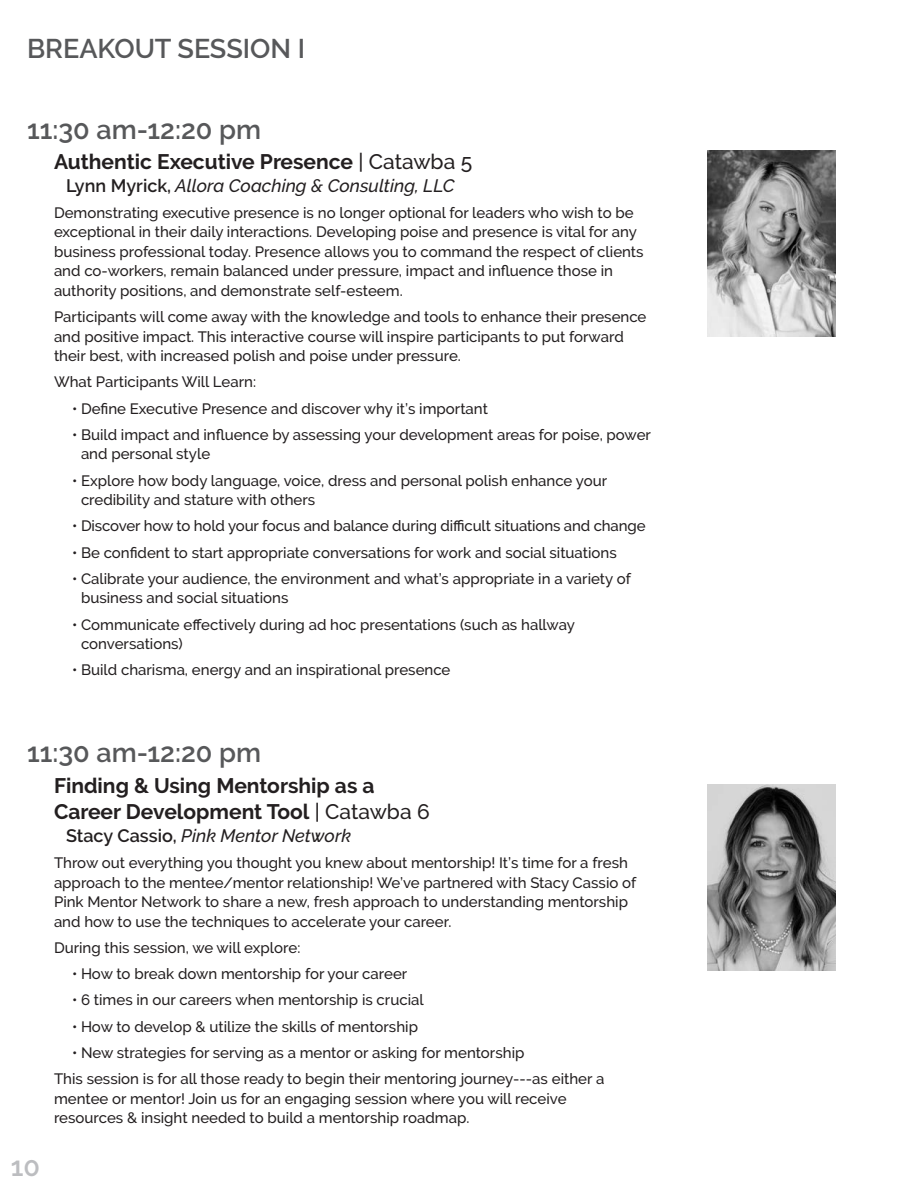
<style>
.page{position:relative;width:918px;height:1188px;background:#fff}
.page>*{position:absolute;margin:0;border:0;box-sizing:border-box;transform-origin:0 0}
.t1{font:600 27px "Raleway";color:#57585a}
.t2{font:600 27px "Raleway";color:#bcbdc0}
.t3{font:700 21px "Raleway";color:#231f20}
.t4{font:italic 500 18px "Raleway";color:#231f20}
.t5{font:500 15px/19.5px "Raleway";color:#231f20}
.s1{font-weight:500}
.s2{font-weight:600;font-style:normal}
</style>
<div class="page">
<img style="left:708px;top:151px;width:128px;height:186px">
<img style="left:708px;top:784px;width:128px;height:186px">
<p class="t1" style="left:27px;top:33px;width:280px">BREAKOUT SESSION I</p>
<p class="t1" style="left:27px;top:114px;width:236px">11:30 am-12:20 pm</p>
<p class="t3" style="left:54px;top:150px;width:420px">Authentic Executive Presence <span class="s1">| Catawba 5</span></p>
<p class="t4" style="left:66px;top:175px;width:390px"><span class="s2">Lynn Myrick,</span> Allora Coaching &amp; Consulting, LLC</p>
<p class="t5" style="left:54px;top:203px;width:591px">Demonstrating executive presence is no longer optional for leaders who wish to be exceptional in their daily interactions. Developing poise and presence is vital for any business professional today. Presence allows you to command the respect of clients and co-workers, remain balanced under pressure, impact and influence those in authority positions, and demonstrate self-esteem.</p>
<p class="t5" style="left:54px;top:307px;width:594px">Participants will come away with the knowledge and tools to enhance their presence and positive impact. This interactive course will inspire participants to put forward their best, with increased polish and poise under pressure.</p>
<p class="t5" style="left:54px;top:372px;width:204px">What Participants Will Learn:</p>
<p class="t5" style="left:72px;top:399px;width:417px">• Define Executive Presence and discover why it’s important</p>
<p class="t5" style="left:81px;top:425px;width:571px;text-indent:-9px">• Build impact and influence by assessing your development areas for poise, power and personal style</p>
<p class="t5" style="left:81px;top:471px;width:528px;text-indent:-9px">• Explore how body language, voice, dress and personal polish enhance your credibility and stature with others</p>
<p class="t5" style="left:72px;top:516px;width:575px">• Discover how to hold your focus and balance during difficult situations and change</p>
<p class="t5" style="left:72px;top:543px;width:546px">• Be confident to start appropriate conversations for work and social situations</p>
<p class="t5" style="left:81px;top:569px;width:551px;text-indent:-9px">• Calibrate your audience, the environment and what’s appropriate in a variety of business and social situations</p>
<p class="t5" style="left:81px;top:615px;width:495px;text-indent:-9px">• Communicate effectively during ad hoc presentations (such as hallway conversations)</p>
<p class="t5" style="left:72px;top:660px;width:380px">• Build charisma, energy and an inspirational presence</p>
<p class="t1" style="left:27px;top:737px;width:236px">11:30 am-12:20 pm</p>
<p class="t2" style="left:11px;top:1151px;width:31px">10</p>
<p class="t3" style="left:54px;top:774px;width:322px">Finding &amp; Using Mentorship as a</p>
<p class="t3" style="left:54px;top:800px;width:377px">Career Development Tool <span class="s1">| Catawba 6</span></p>
<p class="t4" style="left:66px;top:825px;width:287px"><span class="s2">Stacy Cassio,</span> Pink Mentor Network</p>
<p class="t5" style="left:54px;top:853px;width:584px">Throw out everything you thought you knew about mentorship! It’s time for a fresh approach to the mentee/mentor relationship! We’ve partnered with Stacy Cassio of Pink Mentor Network to share a new, fresh approach to understanding mentorship and how to use the techniques to accelerate your career.</p>
<p class="t5" style="left:54px;top:938px;width:248px">During this session, we will explore:</p>
<p class="t5" style="left:72px;top:964px;width:337px">• How to break down mentorship for your career</p>
<p class="t5" style="left:72px;top:990px;width:353px">• 6 times in our careers when mentorship is crucial</p>
<p class="t5" style="left:72px;top:1017px;width:348px">• How to develop &amp; utilize the skills of mentorship</p>
<p class="t5" style="left:72px;top:1043px;width:454px">• New strategies for serving as a mentor or asking for mentorship</p>
<p class="t5" style="left:54px;top:1069px;width:552px">This session is for all those ready to begin their mentoring journey---as either a mentee or mentor! Join us for an engaging session where you will receive resources &amp; insight needed to build a mentorship roadmap.</p>
</div>
